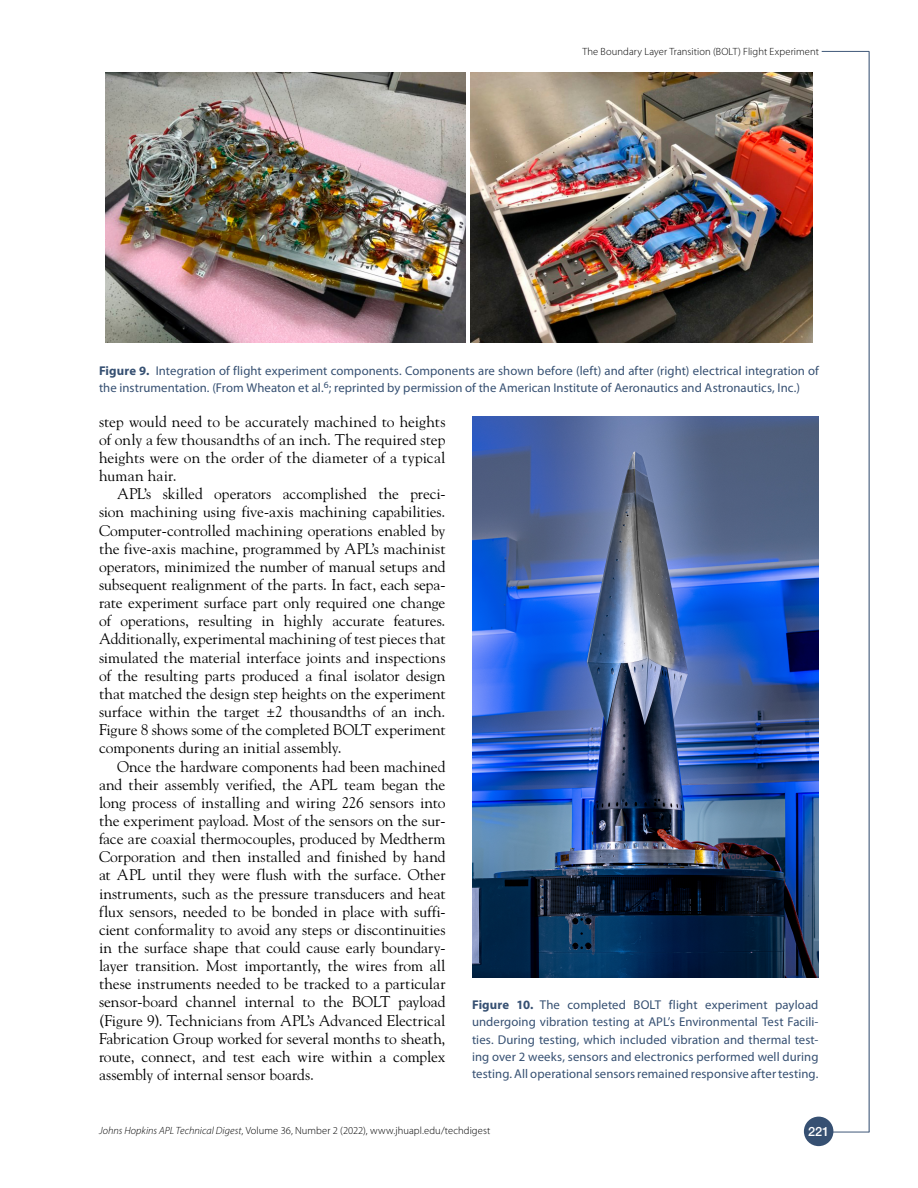
<style>
.page{position:relative;width:918px;height:1188px;background:#fff}
.page>*{position:absolute;margin:0;border:0;box-sizing:border-box;transform-origin:0 0}
.Body{font:15.45px/18.1px "Hopkins Goudy";color:#000;text-align:justify}
.FigCaption{font:12.75px/17.2px "Myriad Pro";letter-spacing:.005em;color:#365072}
.t1{font:500 12.75px "Helvetica Neue LT Std";color:#fff}
.t2{font:300 10.5px "Myriad Pro";letter-spacing:.01em;color:#000}
.s1{font-weight:700}
.s2{font-style:italic}
</style>
<div class="page">
<hr style="left:817px;top:1132px;width:52px;height:1px;background:#365072">
<hr style="left:869px;top:51px;width:1px;height:1081px;background:#365072">
<hr style="left:822px;top:51px;width:47px;height:1px;background:#365072">
<div style="left:804px;top:1117px;width:29px;height:29px;background:#365072;border-radius:50%"></div>
<img style="left:106px;top:72px;width:360px;height:270px">
<img style="left:470px;top:72px;width:342px;height:270px">
<img style="left:472px;top:417px;width:347px;height:560px">
<p class="t2" style="left:582px;top:45px;width:238px">The Boundary Layer Transition (BOLT) Flight Experiment</p>
<p class="FigCaption" style="left:99px;top:362px;width:722px"><span class="s1">Figure 9.</span> Integration of flight experiment components. Components are shown before (left) and after (right) electrical integration of the instrumentation. (From Wheaton et al.<sup>6</sup>; reprinted by permission of the American Institute of Aeronautics and Astronautics, Inc.)</p>
<p class="Body" style="left:99px;top:412px;width:348px">step would need to be accurately machined to heights of only a few thousandths of an inch. The required step heights were on the order of the diameter of a typical human hair.</p>
<p class="Body" style="left:99px;top:485px;width:348px;text-indent:18px">APL’s skilled operators accomplished the preci&shy;sion machining using five-axis machining capabilities.<br>Computer-controlled machining operations enabled by the five-axis machine, programmed by APL’s machinist operators, minimized the number of manual setups and subsequent realignment of the parts. In fact, each sepa&shy;rate experiment surface part only required one change of operations, resulting in highly accurate features.<br>Additionally, experimental machining of test pieces that simulated the material interface joints and inspections of the resulting parts produced a final isolator design that matched the design step heights on the experiment surface within the target ±2 thousandths of an inch.<br>Figure 8 shows some of the completed BOLT experiment components during an initial assembly.</p>
<p class="Body" style="left:99px;top:757px;width:348px;text-indent:18px">Once the hardware components had been machined and their assembly verified, the APL team began the long process of installing and wiring 226 sensors into the experiment payload. Most of the sensors on the sur&shy;face are coaxial thermocouples, produced by Medtherm Corporation and then installed and finished by hand at APL until they were flush with the surface. Other instruments, such as the pressure transducers and heat flux sensors, needed to be bonded in place with suffi&shy;cient conformality to avoid any steps or discontinuities in the surface shape that could cause early boundary&shy;layer transition. Most importantly, the wires from all these instruments needed to be tracked to a particular sensor-board channel internal to the BOLT payload (Figure 9). Technicians from APL’s Advanced Electrical Fabrication Group worked for several months to sheath, route, connect, and test each wire within a complex assembly of internal sensor boards.</p>
<p class="FigCaption" style="left:472px;top:996px;width:348px;text-align:justify"><span class="s1">Figure 10.</span> The completed BOLT flight experiment payload undergoing vibration testing at APL’s Environmental Test Facili&shy;ties. During testing, which included vibration and thermal test&shy;ing over 2 weeks, sensors and electronics performed well during testing. All operational sensors remained responsive after testing.</p>
<p class="t2" style="left:99px;top:1124px;width:393px"><span class="s2">Johns Hopkins APL Technical Digest</span>, Volume 36, Number 2 (2022), www.jhuapl.edu/techdigest</p>
<p class="t1" style="left:808px;top:1124px;width:23px">221</p>
</div>
